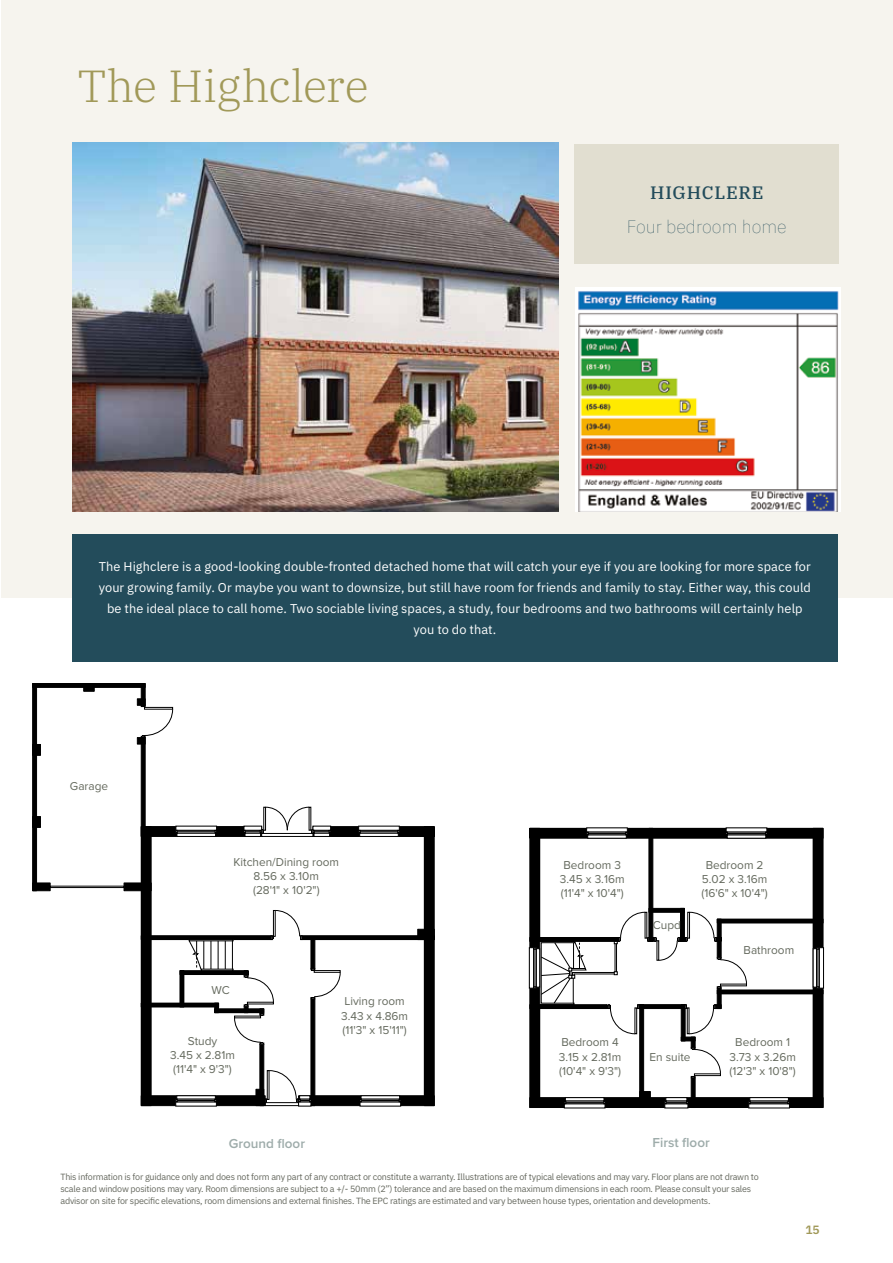
<style>
.page{position:relative;width:893px;height:1263px;background:#fff}
.page>*{position:absolute;margin:0;border:0;box-sizing:border-box;transform-origin:0 0}
.t1{font:300 45px "IBM Plex Serif";letter-spacing:-.005em;color:#a19959}
.t2{font:100 18px "IBM Plex Sans";color:#234c5b}
.t3{font:500 18px "IBM Plex Serif";letter-spacing:.04em;color:#234c5b}
.t4{font:600 13.5px "Proxima Nova";color:#9eacaa}
.t5{font:12.75px/21px "IBM Plex Sans";letter-spacing:.005em;color:#fff;text-align:center}
.t6{font:600 12px "IBM Plex Sans";color:#a19959}
.t7{font:11.85px/14.1px "Proxima Nova";color:#656a5e;text-align:center}
.t8{font:9px/12px "IBM Plex Sans";letter-spacing:-.025em;color:#65685e}
</style>
<div class="page">
<div style="left:1px;top:0;width:892px;height:598px;background:#f6f4ee"></div>
<img style="left:72px;top:143px;width:486px;height:369px">
<img style="left:576px;top:287px;width:265px;height:225px">
<div style="left:72px;top:534px;width:765px;height:127px;background:#234c5b"></div>
<div style="left:574px;top:144px;width:265px;height:119px;background:#e1ded0"></div>
<div style="left:313px;top:826px;width:121px;height:10px;background:#000"></div>
<div style="left:313px;top:826px;width:121px;height:11px;border:1px solid #000"></div>
<div style="left:424px;top:826px;width:10px;height:279px;background:#000"></div>
<div style="left:141px;top:826px;width:10px;height:279px;background:#000"></div>
<hr style="left:302px;top:936px;width:132px;height:3px;background:#000">
<div style="left:302px;top:935px;width:132px;height:5px;border:1px solid #000"></div>
<hr style="left:141px;top:936px;width:130px;height:3px;background:#000">
<div style="left:141px;top:935px;width:131px;height:5px;border:1px solid #000"></div>
<hr style="left:180px;top:971px;width:68px;height:3px;background:#000">
<div style="left:180px;top:970px;width:68px;height:5px;border:1px solid #000"></div>
<div style="left:141px;top:1003px;width:78px;height:4px;border:1px solid #000"></div>
<div style="left:180px;top:970px;width:4px;height:37px;border:1px solid #000"></div>
<svg style="left:37px;top:683px;width:104px;height:5px"></svg>
<svg style="left:141px;top:705px;width:32px;height:33px"></svg>
<div style="left:311px;top:998px;width:4px;height:108px;background:#000;border:1px solid #000"></div>
<div style="left:311px;top:937px;width:4px;height:32px;background:#000;border:1px solid #000"></div>
<svg style="left:311px;top:968px;width:30px;height:31px"></svg>
<svg style="left:260px;top:1044px;width:4px;height:45px"></svg>
<svg style="left:265px;top:1103px;width:33px;height:3px"></svg>
<svg style="left:358px;top:826px;width:41px;height:4px"></svg>
<svg style="left:359px;top:833px;width:39px;height:4px"></svg>
<div style="left:360px;top:830px;width:38px;height:3px;background:#fff;border:1px solid #000"></div>
<hr style="left:360px;top:831px;width:38px;height:1px;background:#000">
<div style="left:298px;top:1095px;width:136px;height:11px;background:#000;border:1px solid #000"></div>
<svg style="left:360px;top:1102px;width:41px;height:4px"></svg>
<svg style="left:361px;top:1095px;width:39px;height:4px"></svg>
<hr style="left:361px;top:1099px;width:39px;height:3px;background:#fff">
<hr style="left:361px;top:1100px;width:38px;height:1px;background:#000">
<div style="left:141px;top:1095px;width:124px;height:11px;background:#000;border:1px solid #000"></div>
<svg style="left:176px;top:1102px;width:41px;height:4px"></svg>
<svg style="left:177px;top:1095px;width:39px;height:4px"></svg>
<hr style="left:177px;top:1099px;width:38px;height:3px;background:#fff">
<hr style="left:177px;top:1100px;width:38px;height:1px;background:#000">
<svg style="left:298px;top:1103px;width:13px;height:3px"></svg>
<svg style="left:265px;top:1070px;width:46px;height:33px"></svg>
<div style="left:141px;top:826px;width:121px;height:11px;background:#000;border:1px solid #000"></div>
<div style="left:83px;top:683px;width:11px;height:8px;background:#000"></div>
<svg style="left:137px;top:699px;width:4px;height:6px"></svg>
<div style="left:137px;top:737px;width:8px;height:7px;background:#000;border:1px solid #000"></div>
<svg style="left:32px;top:683px;width:5px;height:200px"></svg>
<div style="left:141px;top:683px;width:4px;height:22px;background:#000;border:1px solid #000"></div>
<svg style="left:141px;top:737px;width:4px;height:100px"></svg>
<div style="left:32px;top:744px;width:9px;height:11px;background:#000"></div>
<div style="left:32px;top:816px;width:9px;height:12px;background:#000"></div>
<div style="left:32px;top:883px;width:18px;height:8px;background:#000;border:1px solid #000"></div>
<div style="left:124px;top:883px;width:27px;height:8px;background:#000;border:1px solid #000"></div>
<svg style="left:176px;top:826px;width:41px;height:4px"></svg>
<svg style="left:177px;top:833px;width:39px;height:4px"></svg>
<div style="left:177px;top:830px;width:38px;height:3px;background:#fff;border:1px solid #000"></div>
<hr style="left:177px;top:831px;width:38px;height:1px;background:#000">
<svg style="left:245px;top:834px;width:16px;height:3px"></svg>
<svg style="left:314px;top:834px;width:16px;height:3px"></svg>
<svg style="left:244px;top:807px;width:87px;height:27px"></svg>
<svg style="left:261px;top:833px;width:52px;height:4px"></svg>
<div style="left:50px;top:886px;width:74px;height:2px;background:#fff;border:1px solid #000"></div>
<svg style="left:189px;top:910px;width:113px;height:134px"></svg>
<div style="left:256px;top:1089px;width:8px;height:17px;background:#000"></div>
<div style="left:418px;top:929px;width:16px;height:11px;background:#000"></div>
<div style="left:530px;top:828px;width:293px;height:10px;background:#000"></div>
<div style="left:530px;top:828px;width:10px;height:279px;background:#000"></div>
<div style="left:813px;top:828px;width:10px;height:279px;background:#000"></div>
<div style="left:717px;top:919px;width:106px;height:4px;border:1px solid #000"></div>
<div style="left:717px;top:990px;width:106px;height:4px;border:1px solid #000"></div>
<div style="left:649px;top:828px;width:4px;height:113px;background:#000;border:1px solid #000"></div>
<svg style="left:691px;top:1078px;width:4px;height:19px"></svg>
<svg style="left:639px;top:1034px;width:5px;height:57px"></svg>
<svg style="left:681px;top:1034px;width:4px;height:3px"></svg>
<svg style="left:691px;top:1041px;width:4px;height:6px"></svg>
<svg style="left:691px;top:1047px;width:30px;height:31px"></svg>
<hr style="left:681px;top:1037px;width:14px;height:4px;background:#000">
<hr style="left:649px;top:908px;width:36px;height:4px;background:#000">
<svg style="left:726px;top:828px;width:41px;height:4px"></svg>
<svg style="left:727px;top:835px;width:39px;height:3px"></svg>
<div style="left:727px;top:832px;width:39px;height:3px;background:#fff;border:1px solid #000"></div>
<hr style="left:727px;top:833px;width:38px;height:1px;background:#000">
<div style="left:530px;top:1097px;width:293px;height:11px;background:#000;border:1px solid #000"></div>
<svg style="left:748px;top:1104px;width:42px;height:4px"></svg>
<svg style="left:750px;top:1097px;width:39px;height:4px"></svg>
<div style="left:750px;top:1101px;width:38px;height:3px;background:#fff;border:1px solid #000"></div>
<hr style="left:750px;top:1102px;width:38px;height:1px;background:#000">
<svg style="left:819px;top:947px;width:5px;height:41px"></svg>
<svg style="left:813px;top:948px;width:3px;height:39px"></svg>
<div style="left:816px;top:949px;width:3px;height:38px;background:#fff;border:1px solid #000"></div>
<hr style="left:818px;top:949px;width:1px;height:38px;background:#000">
<svg style="left:529px;top:947px;width:4px;height:41px"></svg>
<svg style="left:533px;top:912px;width:214px;height:122px"></svg>
<svg style="left:665px;top:1104px;width:23px;height:4px"></svg>
<svg style="left:666px;top:1097px;width:21px;height:4px"></svg>
<svg style="left:665px;top:1101px;width:23px;height:3px"></svg>
<svg style="left:564px;top:1104px;width:41px;height:4px"></svg>
<svg style="left:565px;top:1097px;width:39px;height:4px"></svg>
<div style="left:565px;top:1101px;width:39px;height:3px;background:#fff;border:1px solid #000"></div>
<hr style="left:566px;top:1102px;width:38px;height:1px;background:#000">
<svg style="left:586px;top:828px;width:41px;height:4px"></svg>
<svg style="left:587px;top:835px;width:39px;height:3px"></svg>
<div style="left:588px;top:832px;width:38px;height:3px;background:#fff;border:1px solid #000"></div>
<hr style="left:588px;top:833px;width:38px;height:1px;background:#000">
<div style="left:639px;top:1091px;width:12px;height:17px;background:#000"></div>
<h1 class="t1" style="left:77px;top:52px;width:293px">The Highclere</h1>
<h2 class="t3" style="left:650px;top:178px;width:115px">HIGHCLERE</h2>
<h2 class="t2" style="left:627px;top:214px;width:162px">Four bedroom home</h2>
<p class="t5" style="left:99px;top:555px;width:714px">The Highclere is a good-looking double-fronted detached home that will catch your eye if you are looking for more space for your growing family. Or maybe you want to downsize, but still have room for friends and family to stay. Either way, this could be the ideal place to call home. Two sociable living spaces, a study, four bedrooms and two bathrooms will certainly help you to do that.</p>
<h3 class="t7" style="left:70px;top:780px;width:40px">Garage</h3>
<h3 class="t7" style="left:234px;top:855px;width:107px">Kitchen/Dining room<br>8.56 x 3.10m<br>(28'1" x 10'2")</h3>
<h3 class="t7" style="left:212px;top:983px;width:20px">WC</h3>
<h3 class="t7" style="left:170px;top:1034px;width:66px">Study<br>3.45 x 2.81m (11'4" x 9'3")</h3>
<h3 class="t7" style="left:341px;top:994px;width:68px;text-align:left">Living room<br>3.43 x 4.86m (11'3" x 15'11")</h3>
<h3 class="t7" style="left:560px;top:858px;width:66px;text-align:left">Bedroom 3<br>3.45 x 3.16m (11'4" x 10'4")</h3>
<h3 class="t7" style="left:653px;top:918px;width:30px">Cupd</h3>
<h3 class="t7" style="left:701px;top:858px;width:68px">Bedroom 2<br>5.02 x 3.16m (16'6" x 10'4")</h3>
<h3 class="t7" style="left:744px;top:943px;width:52px">Bathroom</h3>
<h3 class="t7" style="left:559px;top:1035px;width:64px;text-align:left">Bedroom 4<br>3.15 x 2.81m (10'4" x 9'3")</h3>
<h3 class="t7" style="left:649px;top:1050px;width:43px">En suite</h3>
<h3 class="t7" style="left:729px;top:1035px;width:68px">Bedroom 1<br>3.73 x 3.26m (12'3" x 10'8")</h3>
<h3 class="t4" style="left:229px;top:1133px;width:78px">Ground floor</h3>
<h3 class="t4" style="left:653px;top:1133px;width:59px">First floor</h3>
<p class="t8" style="left:60px;top:1170px;width:700px">This information is for guidance only and does not form any part of any contract or constitute a warranty. Illustrations are of typical elevations and may vary. Floor plans are not drawn to scale and window positions may vary. Room dimensions are subject to a +/- 50mm (2”) tolerance and are based on the maximum dimensions in each room. Please consult your sales advisor on site for specific elevations, room dimensions and external finishes. The EPC ratings are estimated and vary between house types, orientation and developments.</p>
<h3 class="t6" style="left:805px;top:1220px;width:16px">15</h3>
</div>
